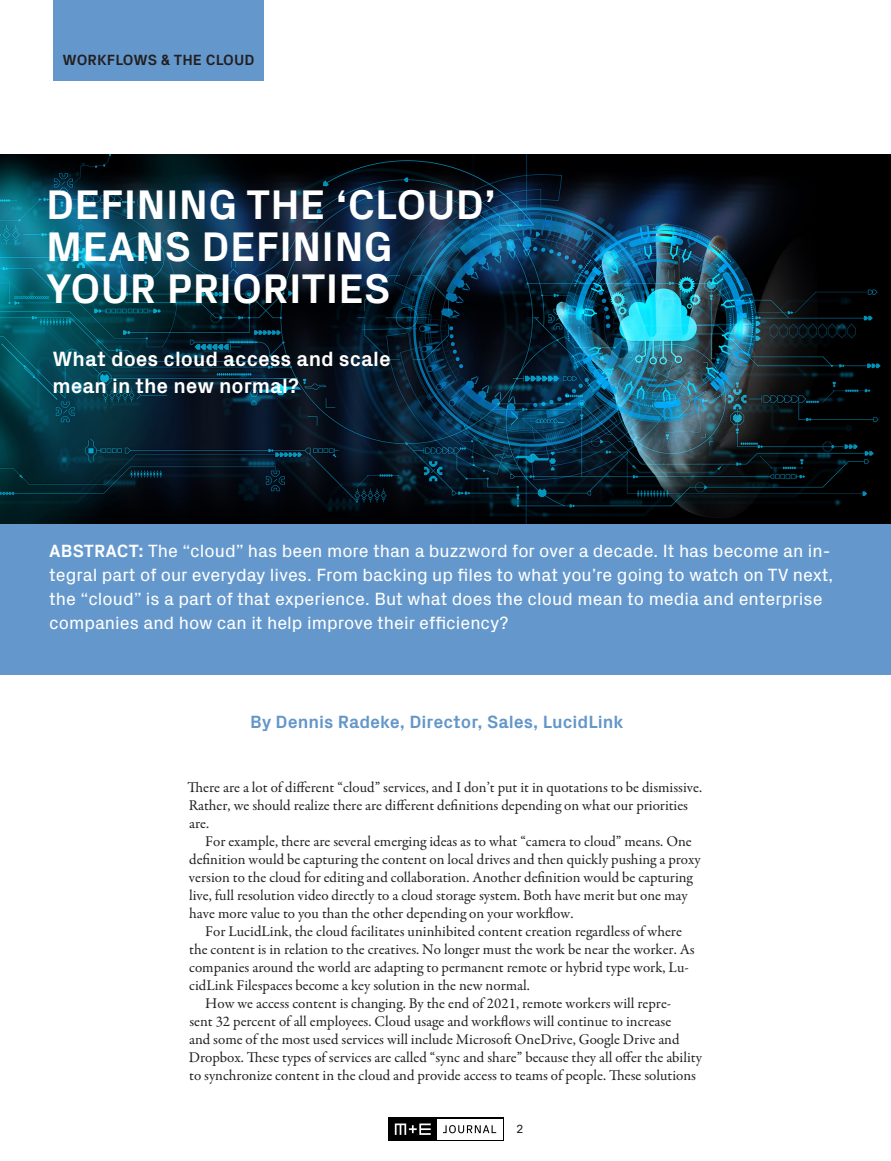
<style>
.page{position:relative;width:891px;height:1161px;background:#fff}
.page>*{position:absolute;margin:0;border:0;box-sizing:border-box;transform-origin:0 0}
.t1{font:700 42px/42px "Px Grotesk";letter-spacing:.005em;color:#fff}
.t2{font:700 21px/27px "Px Grotesk";color:#fff}
.t3{font:18px/24px "Px Grotesk";color:#fff}
.t4{font:700 18px "Px Grotesk";color:#6396c9}
.t5{font:15px/18px "Garamond Premr Pro";color:#231f20}
.t6{font:700 15px "Px Grotesk";letter-spacing:.005em;color:#231f20}
.t7{font:12px "Px Grotesk";color:#231f20}
.s1{font-weight:700}
</style>
<div class="page">
<svg style="left:389px;top:1117px;width:115px;height:24px"></svg>
<div style="left:437px;top:1119px;width:65px;height:20px;background:#fff"></div>
<svg style="left:443px;top:1125px;width:53px;height:8px"></svg>
<svg style="left:395px;top:1124px;width:36px;height:11px"></svg>
<img style="left:0;top:154px;width:891px;height:371px">
<div style="left:0;top:525px;width:891px;height:150px;background:#6498cd"></div>
<div style="left:53px;top:0;width:211px;height:81px;background:#6498cd"></div>
<p class="t6" style="left:63px;top:49px;width:193px">WORKFLOWS &amp; THE CLOUD</p>
<p class="t1" style="left:46px;top:182px;width:451px">DEFINING THE ‘CLOUD’<br>MEANS DEFINING<br>YOUR PRIORITIES</p>
<p class="t2" style="left:53px;top:344px;width:340px">What does cloud access and scale mean in the new normal?</p>
<p class="t3" style="left:49px;top:538px;width:786px"><span class="s1">ABSTRACT:</span> The “cloud” has been more than a buzzword for over a decade. It has become an in&shy;tegral part of our everyday lives. From backing up files to what you’re going to watch on TV next, the “cloud” is a part of that experience. But what does the cloud mean to media and enterprise companies and how can it help improve their efficiency?</p>
<p class="t4" style="left:250px;top:709px;width:375px">By Dennis Radeke, Director, Sales, LucidLink</p>
<p class="t5" style="left:188px;top:779px;width:516px">There are a lot of different “cloud” services, and I don’t put it in quotations to be dismissive.<br>Rather, we should realize there are different definitions depending on what our priorities are.</p>
<p class="t5" style="left:189px;top:833px;width:513px;text-indent:16px">For example, there are several emerging ideas as to what “camera to cloud” means. One definition would be capturing the content on local drives and then quickly pushing a proxy version to the cloud for editing and collaboration. Another definition would be capturing live, full resolution video directly to a cloud storage system. Both have merit but one may have more value to you than the other depending on your workflow.</p>
<p class="t5" style="left:189px;top:923px;width:507px;text-indent:16px">For LucidLink, the cloud facilitates uninhibited content creation regardless of where the content is in relation to the creatives. No longer must the work be near the worker. As companies around the world are adapting to permanent remote or hybrid type work, Lu&shy;cidLink Filespaces become a key solution in the new normal.</p>
<p class="t5" style="left:189px;top:995px;width:515px;text-indent:16px">How we access content is changing. By the end of 2021, remote workers will repre-<br>sent 32 percent of all employees. Cloud usage and workflows will continue to increase<br>and some of the most used services will include Microsoft OneDrive, Google Drive and Dropbox. These types of services are called “sync and share” because they all offer the ability to synchronize content in the cloud and provide access to teams of people. These solutions</p>
<p class="t7" style="left:517px;top:1120px;width:8px">2</p>
</div>
